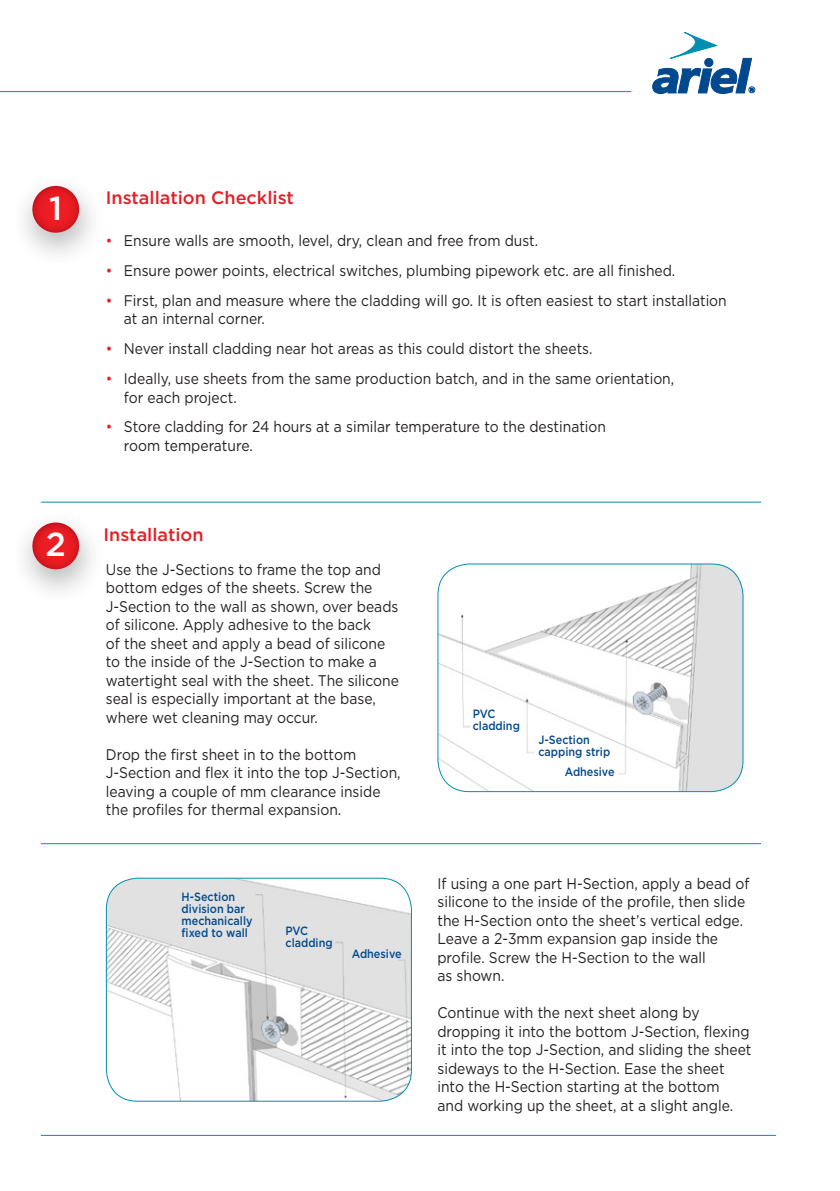
<style>
.page{position:relative;width:840px;height:1191px;background:#fff}
.page>*{position:absolute;margin:0;border:0;box-sizing:border-box;transform-origin:0 0}
.t1{font:500 33.2px "Gotham";color:#fff}
.t2{font:500 18px "Gotham";color:#e41f25}
.t3{font:15.4px/18.4px "Gotham";color:#231f20;scale:.9 1}
.t4{font:500 12px/12px "Gotham";color:#01498e;scale:.9 1}
.s1{color:#e41f25}
</style>
<div class="page">
<hr style="left:0;top:91px;width:631px;height:1px;background:#008fb3">
<svg style="left:652px;top:32px;width:102px;height:61px"></svg>
<div style="left:10px;top:509px;width:95px;height:95px;background:#231f20;opacity:.31"></div>
<svg style="left:29px;top:522px;width:53px;height:50px;background:#e36266"></svg>
<hr style="left:41px;top:843px;width:719px;height:1px;background:#008fb3">
<hr style="left:41px;top:502px;width:719px;height:1px;background:#008fb3">
<hr style="left:41px;top:1135px;width:734px;height:1px;background:#008fb3">
<div style="left:10px;top:173px;width:95px;height:95px;background:#231f20;opacity:.31"></div>
<svg style="left:29px;top:186px;width:53px;height:50px;background:#e36166"></svg>
<img style="left:106px;top:878px;width:305px;height:223px">
<div style="left:106px;top:877px;width:305px;height:224px;border:1px solid #008fb3;border-radius:31px"></div>
<img style="left:438px;top:564px;width:304px;height:227px">
<div style="left:437px;top:563px;width:306px;height:229px;border:1px solid #008fb3;border-radius:31px"></div>
<p class="t1" style="left:49px;top:189px;width:15px">1</p>
<p class="t2" style="left:106px;top:187px;width:189px">Installation Checklist</p>
<p class="t3" style="left:106px;top:231px;width:481px"><span class="s1">•</span> Ensure walls are smooth, level, dry, clean and free from dust.</p>
<p class="t3" style="left:106px;top:261px;width:634px"><span class="s1">•</span> Ensure power points, electrical switches, plumbing pipework etc. are all finished.</p>
<p class="t3" style="left:124px;top:291px;width:671px;text-indent:-18px"><span class="s1">•</span> First, plan and measure where the cladding will go. It is often easiest to start installation at an internal corner.</p>
<p class="t3" style="left:106px;top:339px;width:542px"><span class="s1">•</span> Never install cladding near hot areas as this could distort the sheets.</p>
<p class="t3" style="left:124px;top:369px;width:612px;text-indent:-18px"><span class="s1">•</span> Ideally, use sheets from the same production batch, and in the same orientation, for each project.</p>
<p class="t3" style="left:124px;top:417px;width:537px;text-indent:-18px"><span class="s1">•</span> Store cladding for 24 hours at a similar temperature to the destination room temperature.</p>
<p class="t1" style="left:46px;top:526px;width:22px">2</p>
<p class="t2" style="left:103px;top:524px;width:101px">Installation</p>
<p class="t3" style="left:106px;top:560px;width:327px">Use the J-Sections to frame the top and bottom edges of the sheets. Screw the J-Section to the wall as shown, over beads of silicone. Apply adhesive to the back<br>of the sheet and apply a bead of silicone to the inside of the J-Section to make a watertight seal with the sheet. The silicone seal is especially important at the base, where wet cleaning may occur.</p>
<p class="t3" style="left:106px;top:744px;width:329px">Drop the first sheet in to the bottom J-Section and flex it into the top J-Section, leaving a couple of mm clearance inside the profiles for thermal expansion.</p>
<p class="t4" style="left:181px;top:890px;width:72px">H-Section division bar</p>
<p class="t4" style="left:181px;top:914px;width:80px">mechanically fixed to wall</p>
<p class="t4" style="left:285px;top:924px;width:54px">PVC cladding</p>
<p class="t4" style="left:351px;top:947px;width:57px">Adhesive</p>
<p class="t4" style="left:472px;top:707px;width:54px">PVC cladding</p>
<p class="t4" style="left:538px;top:733px;width:81px">J-Section capping strip</p>
<p class="t4" style="left:564px;top:765px;width:57px">Adhesive</p>
<p class="t3" style="left:437px;top:874px;width:348px">If using a one part H-Section, apply a bead of silicone to the inside of the profile, then slide the H-Section onto the sheet’s vertical edge.<br>Leave a 2-3mm expansion gap inside the profile. Screw the H-Section to the wall<br>as shown.</p>
<p class="t3" style="left:437px;top:1003px;width:350px">Continue with the next sheet along by dropping it into the bottom J-Section, flexing it into the top J-Section, and sliding the sheet sideways to the H-Section. Ease the sheet into the H-Section starting at the bottom<br>and working up the sheet, at a slight angle.</p>
</div>
